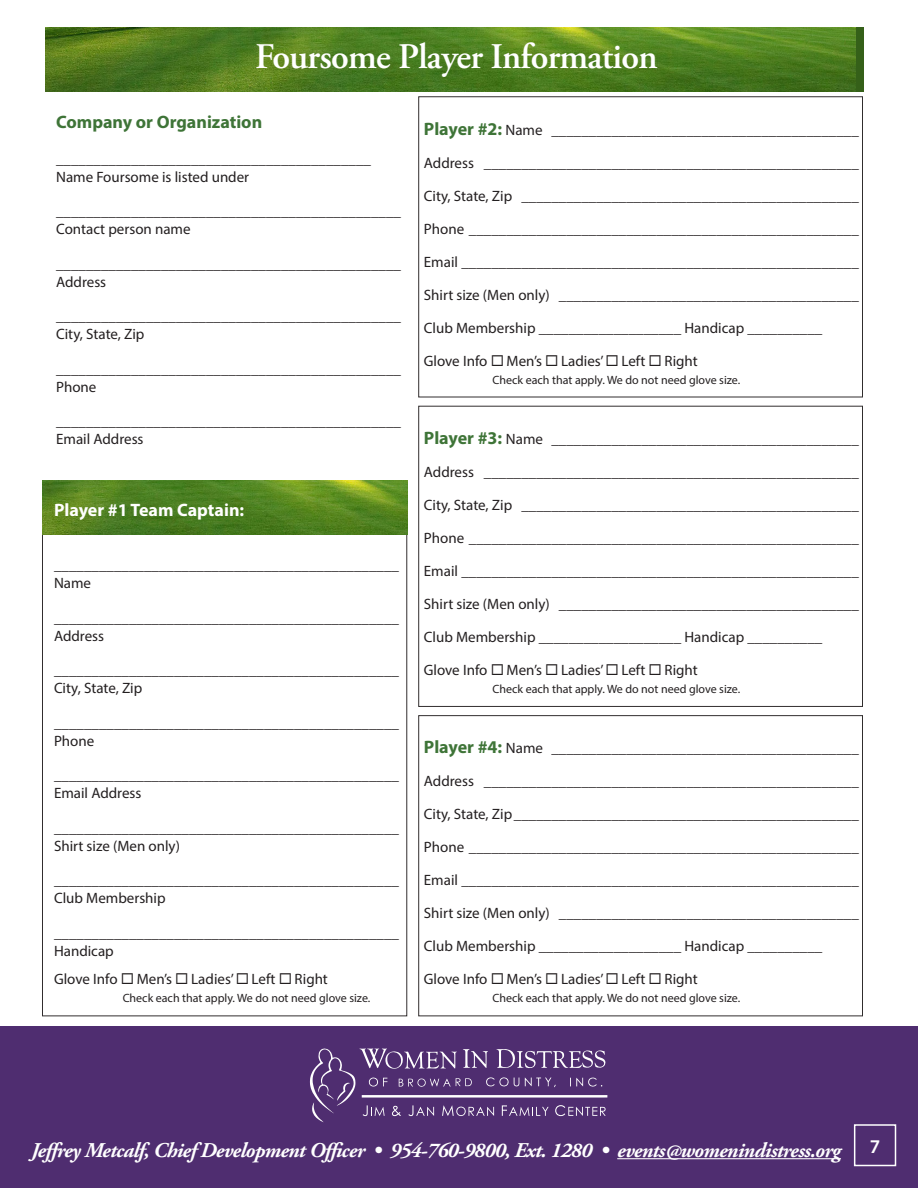
<style>
.page{position:relative;width:918px;height:1188px;background:#fff}
.page>*{position:absolute;margin:0;border:0;box-sizing:border-box;transform-origin:0 0}
.t1{font:600 36px "Adobe Garamond Pro";letter-spacing:-.02em;color:#fff}
.t2{font:italic 700 21px "Adobe Garamond Pro";letter-spacing:-.03em;color:#fff}
.t3{font:600 19.5px "Myriad Pro";color:#fff}
.t4{font:700 18px "Myriad Pro";color:#3e7437}
.t5{font:700 18px "Myriad Pro";color:#fff}
.t6{font:15px "Myriad Pro";color:#231f20}
.t7{font:12px "Myriad Pro";color:#231f20}
.s1{font-weight:700;font-size:18px;color:#3e7437}
</style>
<div class="page">
<div style="left:418px;top:96px;width:445px;height:301px;border:1px solid #231f20"></div>
<div style="left:418px;top:406px;width:445px;height:301px;border:1px solid #231f20"></div>
<div style="left:418px;top:715px;width:445px;height:301px;border:1px solid #231f20"></div>
<div style="left:0;top:1026px;width:918px;height:162px;background:#4f2d70"></div>
<svg style="left:310px;top:1048px;width:297px;height:74px"></svg>
<div style="left:854px;top:1124px;width:42px;height:42px;border:2px solid #fff"></div>
<hr style="left:617px;top:1158px;width:224px;height:1px;background:#fff">
<img style="left:46px;top:27px;width:810px;height:65px">
<img style="left:42px;top:480px;width:365px;height:54px">
<p class="t1" style="left:255px;top:36px;width:404px">Foursome Player Information</p>
<p class="t4" style="left:56px;top:110px;width:208px">Company or Organization</p>
<p class="t6" style="left:56px;top:149px;width:317px">__________________________________________</p>
<p class="t6" style="left:56px;top:167px;width:195px">Name Foursome is listed under</p>
<p class="t6" style="left:56px;top:202px;width:347px">______________________________________________</p>
<p class="t6" style="left:56px;top:220px;width:136px">Contact person name</p>
<p class="t6" style="left:56px;top:254px;width:347px">______________________________________________</p>
<p class="t6" style="left:56px;top:272px;width:52px">Address</p>
<p class="t6" style="left:56px;top:307px;width:347px">______________________________________________</p>
<p class="t6" style="left:56px;top:325px;width:90px">City, State, Zip</p>
<p class="t6" style="left:56px;top:359px;width:347px">______________________________________________</p>
<p class="t6" style="left:56px;top:377px;width:42px">Phone</p>
<p class="t6" style="left:56px;top:412px;width:347px">______________________________________________</p>
<p class="t6" style="left:56px;top:430px;width:89px">Email Address</p>
<p class="t5" style="left:54px;top:498px;width:192px">Player #1 Team Captain:</p>
<p class="t6" style="left:54px;top:556px;width:346px">______________________________________________</p>
<p class="t6" style="left:54px;top:574px;width:39px">Name</p>
<p class="t6" style="left:54px;top:608px;width:346px">______________________________________________</p>
<p class="t6" style="left:54px;top:626px;width:52px">Address</p>
<p class="t6" style="left:54px;top:661px;width:346px">______________________________________________</p>
<p class="t6" style="left:54px;top:679px;width:90px">City, State, Zip</p>
<p class="t6" style="left:54px;top:713px;width:346px">______________________________________________</p>
<p class="t6" style="left:54px;top:731px;width:42px">Phone</p>
<p class="t6" style="left:54px;top:766px;width:346px">______________________________________________</p>
<p class="t6" style="left:54px;top:784px;width:89px">Email Address</p>
<p class="t6" style="left:54px;top:818px;width:346px">______________________________________________</p>
<p class="t6" style="left:54px;top:836px;width:127px">Shirt size (Men only)</p>
<p class="t6" style="left:54px;top:871px;width:346px">______________________________________________</p>
<p class="t6" style="left:54px;top:889px;width:113px">Club Membership</p>
<p class="t6" style="left:54px;top:923px;width:346px">______________________________________________</p>
<p class="t6" style="left:54px;top:941px;width:61px">Handicap</p>
<p class="t6" style="left:54px;top:970px;width:275px">Glove Info ◻ Men’s ◻ Ladies’ ◻ Left ◻ Right</p>
<p class="t7" style="left:123px;top:991px;width:249px">Check each that apply. We do not need glove size.</p>
<p class="t6" style="left:424px;top:120px;width:436px"><span class="s1">Player #2:</span> Name _________________________________________</p>
<p class="t6" style="left:424px;top:153px;width:436px">Address __________________________________________________</p>
<p class="t6" style="left:424px;top:186px;width:436px">City, State, Zip _____________________________________________</p>
<p class="t6" style="left:424px;top:219px;width:436px">Phone ____________________________________________________</p>
<p class="t6" style="left:424px;top:252px;width:436px">Email _____________________________________________________</p>
<p class="t6" style="left:424px;top:285px;width:436px">Shirt size (Men only) ________________________________________</p>
<p class="t6" style="left:424px;top:318px;width:400px">Club Membership ___________________ Handicap __________</p>
<p class="t6" style="left:424px;top:351px;width:275px">Glove Info ◻ Men’s ◻ Ladies’ ◻ Left ◻ Right</p>
<p class="t7" style="left:493px;top:372px;width:249px">Check each that apply. We do not need glove size.</p>
<p class="t6" style="left:424px;top:429px;width:437px"><span class="s1">Player #3:</span> Name _________________________________________</p>
<p class="t6" style="left:424px;top:462px;width:436px">Address __________________________________________________</p>
<p class="t6" style="left:424px;top:495px;width:436px">City, State, Zip _____________________________________________</p>
<p class="t6" style="left:424px;top:528px;width:436px">Phone ____________________________________________________</p>
<p class="t6" style="left:424px;top:561px;width:436px">Email _____________________________________________________</p>
<p class="t6" style="left:424px;top:594px;width:436px">Shirt size (Men only) ________________________________________</p>
<p class="t6" style="left:424px;top:627px;width:400px">Club Membership ___________________ Handicap __________</p>
<p class="t6" style="left:424px;top:660px;width:275px">Glove Info ◻ Men’s ◻ Ladies’ ◻ Left ◻ Right</p>
<p class="t7" style="left:493px;top:681px;width:249px">Check each that apply. We do not need glove size.</p>
<p class="t6" style="left:424px;top:738px;width:437px"><span class="s1">Player #4:</span> Name _________________________________________</p>
<p class="t6" style="left:424px;top:771px;width:436px">Address __________________________________________________</p>
<p class="t6" style="left:424px;top:804px;width:436px">City, State, Zip______________________________________________</p>
<p class="t6" style="left:424px;top:837px;width:436px">Phone ____________________________________________________</p>
<p class="t6" style="left:424px;top:870px;width:436px">Email _____________________________________________________</p>
<p class="t6" style="left:424px;top:903px;width:436px">Shirt size (Men only) ________________________________________</p>
<p class="t6" style="left:424px;top:936px;width:400px">Club Membership ___________________ Handicap __________</p>
<p class="t6" style="left:424px;top:969px;width:275px">Glove Info ◻ Men’s ◻ Ladies’ ◻ Left ◻ Right</p>
<p class="t7" style="left:493px;top:990px;width:249px">Check each that apply. We do not need glove size.</p>
<p class="t2" style="left:31px;top:1138px;width:811px">Jeffrey Metcalf, Chief Development Officer • 954-760-9800, Ext. 1280 • events@womenindistress.org</p>
<p class="t3" style="left:870px;top:1134px;width:12px">7</p>
</div>
